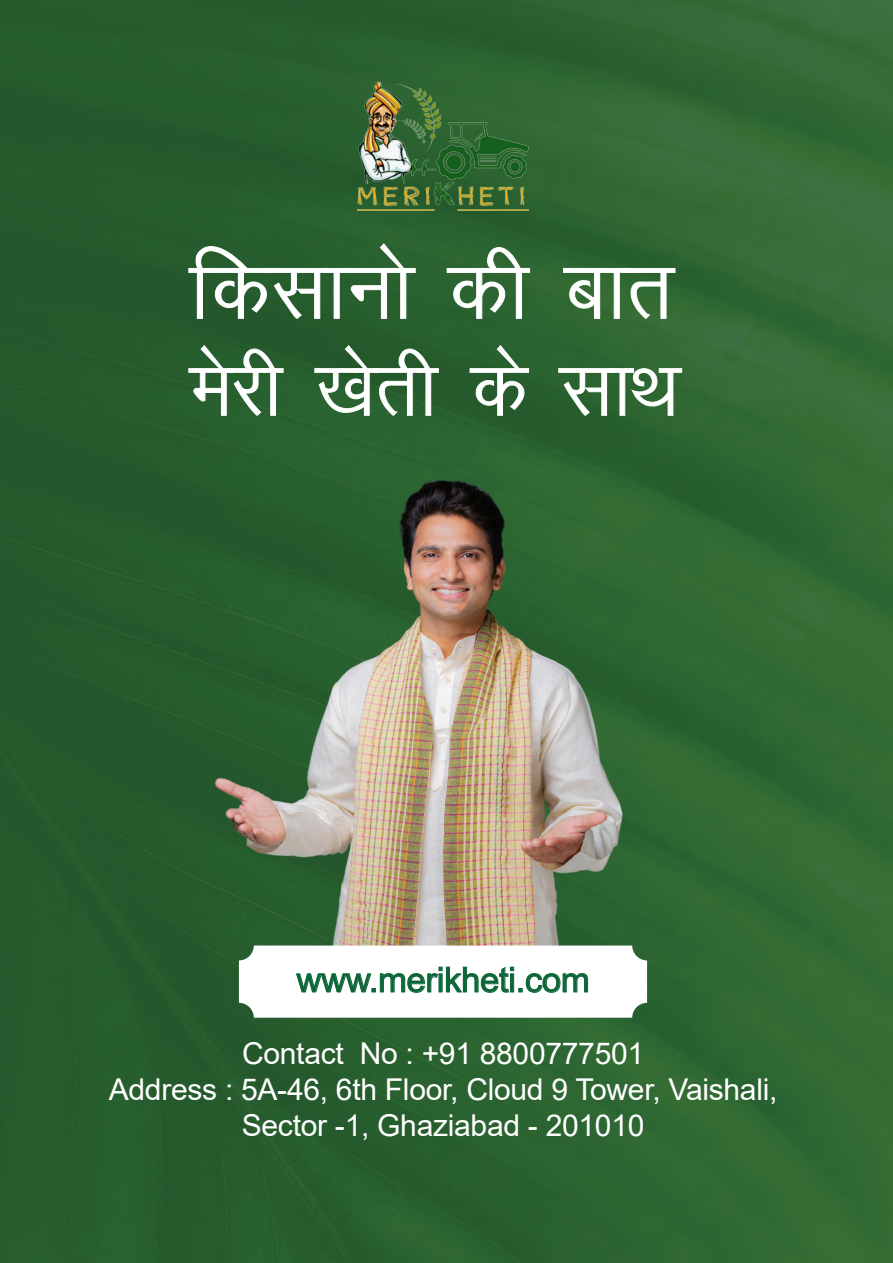
<style>
.page{position:relative;width:893px;height:1263px;background:#fff}
.page>*{position:absolute;margin:0;border:0;box-sizing:border-box;transform-origin:0 0}
.t1{font:96.9px "Kruti Dev 010";letter-spacing:-.01em;color:#fff}
.t2{font:90.6px "Kruti Dev 010";letter-spacing:-.01em;color:#fff}
.t3{font:34.65px "Arial";letter-spacing:-.01em;color:#0c6638}
.t4{font:30px/36.2px "Arial";letter-spacing:-.01em;color:#fff;text-align:center}
</style>
<div class="page">
<img style="left:0;top:0;width:893px;height:1263px">
<img style="left:357px;top:82px;width:172px;height:129px">
<svg style="left:188px;top:243px;width:228px;height:76px;background:#386a3f"></svg>
<svg style="left:446px;top:247px;width:84px;height:72px;background:#437547"></svg>
<svg style="left:563px;top:268px;width:113px;height:51px;background:#4d7d4e"></svg>
<svg style="left:188px;top:345px;width:96px;height:71px;background:#3f7045"></svg>
<svg style="left:314px;top:345px;width:125px;height:71px;background:#3f7046"></svg>
<svg style="left:469px;top:345px;width:60px;height:71px;background:#3d6e44"></svg>
<svg style="left:558px;top:368px;width:124px;height:48px;background:#4a7a4e"></svg>
<img style="left:198px;top:452px;width:449px;height:525px">
<div style="left:239px;top:945px;width:408px;height:73px;background:#fff;border-radius:15px"></div>
<svg style="left:296px;top:966px;width:292px;height:27px"></svg>
<h1 class="t1" style="left:189px;top:241px;width:486px">fdlkuks dh ckr</h1>
<h2 class="t2" style="left:189px;top:343px;width:492px">esjh [ksrh ds lkFk</h2>
<p class="t3" style="left:297px;top:956px;width:295px">www.merikheti.com</p>
<p class="t4" style="left:109px;top:1035px;width:670px">Contact No : +91 8800777501<br>Address : 5A-46, 6th Floor, Cloud 9 Tower, Vaishali,<br>Sector -1, Ghaziabad - 201010</p>
</div>
